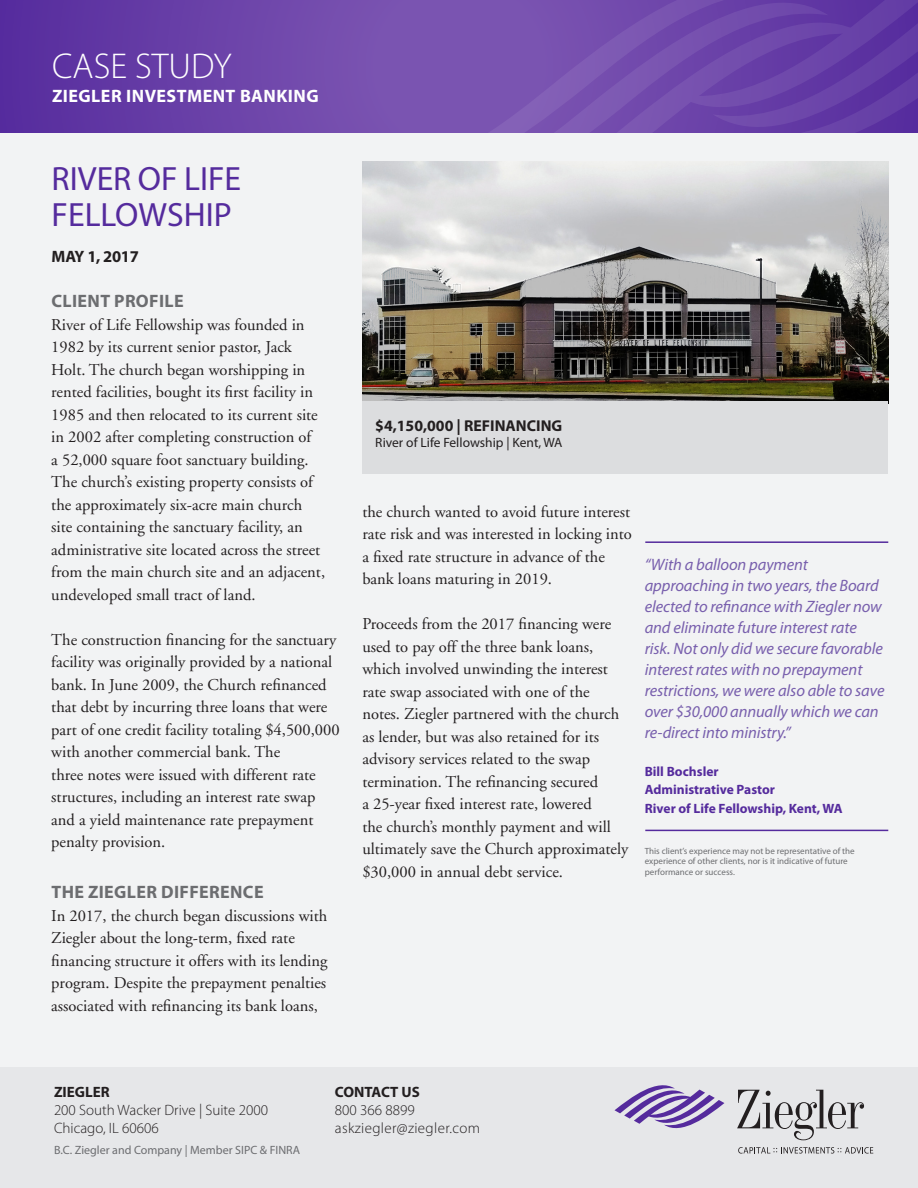
<style>
.page{position:relative;width:918px;height:1188px;background:#f2f3f4}
.page>*{position:absolute;margin:0;border:0;box-sizing:border-box;transform-origin:0 0}
.t1{font:300 36px "Myriad Pro";color:#fff}
.t2{font:33.75px/36px "Myriad Pro";color:#552b9d}
.t3{font:700 18px "Myriad Pro";letter-spacing:.02em;color:#6c6d70}
.t4{font:700 18px "Myriad Pro";letter-spacing:.025em;color:#fff}
.t5{font:16.5px/22.5px "Adobe Garamond";color:#231f20}
.t6{font:italic 16.5px/21px "Myriad Pro";letter-spacing:-.005em;color:#785fad}
.t7{font:700 16.5px "Myriad Pro";letter-spacing:-.02em;color:#231f20}
.t8{font:700 15.75px "Myriad Pro";color:#231f20}
.t9{font:300 15px "Myriad Pro";color:#231f20}
.t10{font:300 15px "Myriad Pro";letter-spacing:.025em;color:#231f20}
.t11{font:700 15px "Myriad Pro";color:#231f20}
.t12{font:700 13.5px/18.8px "Myriad Pro";color:#552b9d}
.t13{font:13.5px "Myriad Pro";color:#231f20}
.t14{font:12px "Myriad Pro";color:#6c6d70}
.t15{font:9px/10.8px "Myriad Pro";color:#6c6d70}
</style>
<div class="page">
<div style="left:0;top:1067px;width:918px;height:121px;background:#e6e7e9"></div>
<svg style="left:0;top:0;width:352px;height:133px;background:#663da6"></svg>
<svg style="left:352px;top:0;width:324px;height:133px;background:#7953b0"></svg>
<svg style="left:676px;top:0;width:242px;height:133px;background:#6740a7"></svg>
<svg style="left:738px;top:1147px;width:135px;height:7px"></svg>
<svg style="left:737px;top:1090px;width:127px;height:50px"></svg>
<svg style="left:615px;top:1085px;width:109px;height:44px"></svg>
<img style="left:362px;top:162px;width:526px;height:239px">
<div style="left:362px;top:401px;width:526px;height:73px;background:#dcdddf"></div>
<hr style="left:645px;top:541px;width:243px;height:2px;background:#552b9d">
<hr style="left:645px;top:830px;width:243px;height:1px;background:#552b9d">
<p class="t1" style="left:52px;top:45px;width:181px">CASE STUDY</p>
<p class="t4" style="left:52px;top:84px;width:268px">ZIEGLER INVESTMENT BANKING</p>
<p class="t2" style="left:52px;top:160px;width:191px">RIVER OF LIFE<br>FELLOWSHIP</p>
<p class="t7" style="left:51px;top:246px;width:89px">MAY 1, 2017</p>
<p class="t3" style="left:51px;top:289px;width:134px">CLIENT PROFILE</p>
<p class="t5" style="left:51px;top:314px;width:275px">River of Life Fellowship was founded in 1982 by its current senior pastor, Jack Holt. The church began worshipping in rented facilities, bought its first facility in 1985 and then relocated to its current site in 2002 after completing construction of<br>a 52,000 square foot sanctuary building.<br>The church’s existing property consists of the approximately six-acre main church site containing the sanctuary facility, an administrative site located across the street from the main church site and an adjacent, undeveloped small tract of land.</p>
<p class="t5" style="left:51px;top:629px;width:290px">The construction financing for the sanctuary facility was originally provided by a national bank. In June 2009, the Church refinanced that debt by incurring three loans that were part of one credit facility totaling $4,500,000 with another commercial bank. The<br>three notes were issued with different rate structures, including an interest rate swap and a yield maintenance rate prepayment penalty provision.</p>
<p class="t3" style="left:51px;top:880px;width:214px">THE ZIEGLER DIFFERENCE</p>
<p class="t5" style="left:51px;top:905px;width:278px">In 2017, the church began discussions with Ziegler about the long-term, fixed rate financing structure it offers with its lending program. Despite the prepayment penalties associated with refinancing its bank loans,</p>
<p class="t8" style="left:375px;top:415px;width:189px">$4,150,000 | REFINANCING</p>
<p class="t13" style="left:375px;top:434px;width:189px">River of Life Fellowship | Kent, WA</p>
<p class="t5" style="left:362px;top:501px;width:271px">the church wanted to avoid future interest rate risk and was interested in locking into a fixed rate structure in advance of the bank loans maturing in 2019.</p>
<p class="t5" style="left:362px;top:613px;width:268px">Proceeds from the 2017 financing were used to pay off the three bank loans, which involved unwinding the interest rate swap associated with one of the notes. Ziegler partnered with the church as lender, but was also retained for its advisory services related to the swap termination. The refinancing secured<br>a 25-year fixed interest rate, lowered<br>the church’s monthly payment and will ultimately save the Church approximately $30,000 in annual debt service.</p>
<p class="t6" style="left:645px;top:554px;width:241px">“With a balloon payment approaching in two years, the Board elected to refinance with Ziegler now and eliminate future interest rate risk. Not only did we secure favorable interest rates with no prepayment restrictions, we were also able to save over $30,000 annually which we can re-direct into ministry.”</p>
<p class="t12" style="left:645px;top:761px;width:199px">Bill Bochsler<br>Administrative Pastor<br>River of Life Fellowship, Kent, WA</p>
<p class="t15" style="left:645px;top:845px;width:211px">This client’s experience may not be representative of the experience of other clients, nor is it indicative of future performance or success.</p>
<p class="t11" style="left:54px;top:1082px;width:57px">ZIEGLER</p>
<p class="t9" style="left:54px;top:1100px;width:216px">200 South Wacker Drive | Suite 2000</p>
<p class="t9" style="left:54px;top:1118px;width:106px">Chicago, IL 60606</p>
<p class="t14" style="left:54px;top:1142px;width:248px">B.C. Ziegler and Company | Member SIPC &amp; FINRA</p>
<p class="t11" style="left:335px;top:1082px;width:86px">CONTACT US</p>
<p class="t9" style="left:335px;top:1100px;width:81px">800 366 8899</p>
<p class="t10" style="left:335px;top:1118px;width:147px">askziegler@ziegler.com</p>
</div>
